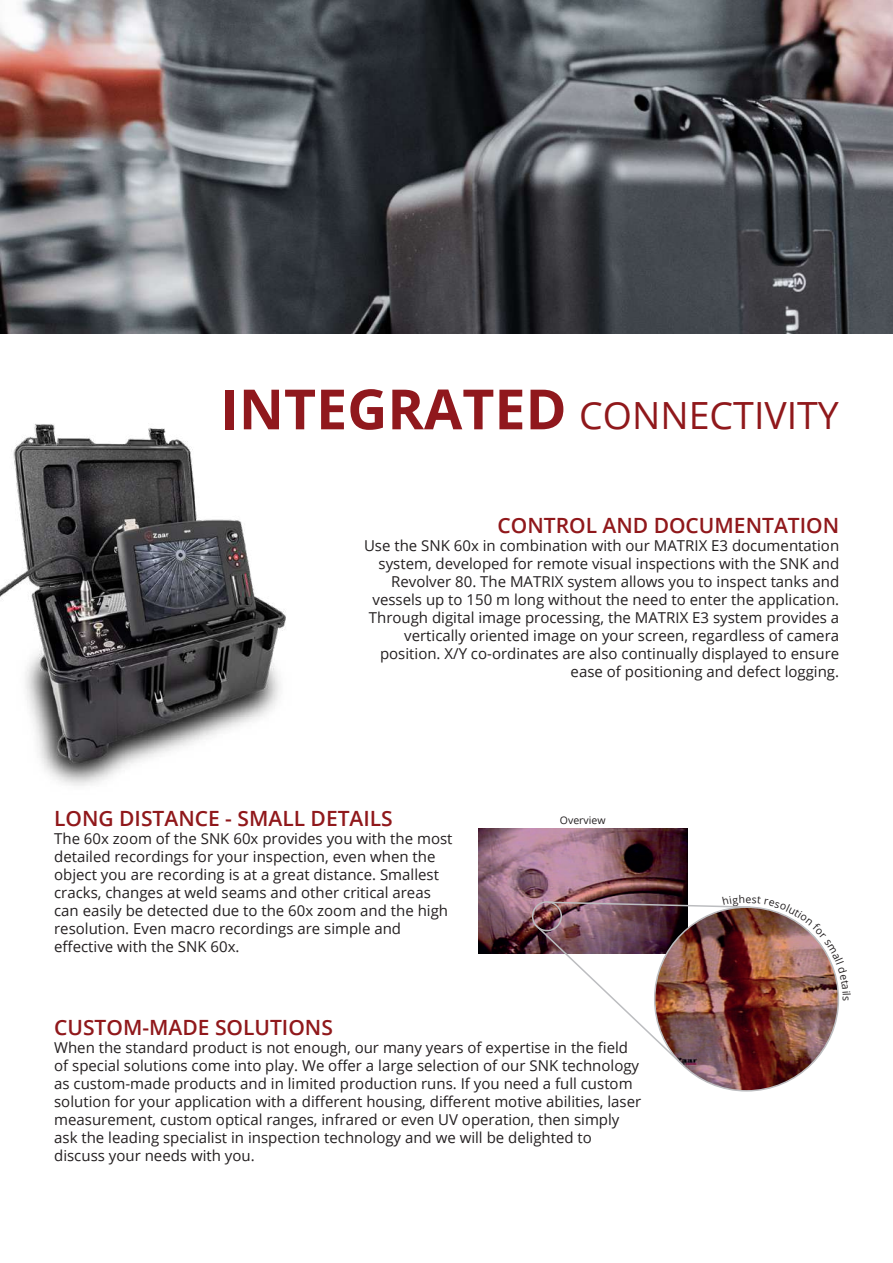
<style>
.page{position:relative;width:893px;height:1263px;background:#fff}
.page>*{position:absolute;margin:0;border:0;box-sizing:border-box;transform-origin:0 0}
.t1{font:37.5px "Open Sans";color:#90181b}
.t2{font:600 21px "Open Sans";color:#90181b}
.t3{font:15px/18px "Open Sans";color:#231f20}
.t4{font:10.5px "Open Sans";color:#231f20}
.s1{font-weight:700;font-size:55.5px;color:#90181d}
</style>
<div class="page">
<img style="left:0;top:0;width:893px;height:333px">
<img style="left:478px;top:828px;width:209px;height:125px">
<img style="left:655px;top:907px;width:183px;height:184px;border-radius:92px">
<div style="left:532px;top:901px;width:30px;height:30px;border:2px solid #bcbdc0;border-radius:50%"></div>
<img style="left:0;top:424px;width:286px;height:362px">
<img style="left:533px;top:895px;width:306px;height:172px">
<h1 class="t1" style="left:220px;top:390px;width:620px"><span class="s1">INTEGRATED</span> CONNECTIVITY</h1>
<h2 class="t2" style="left:498px;top:511px;width:343px">CONTROL AND DOCUMENTATION</h2>
<p class="t3" style="left:364px;top:536px;width:477px;text-align:right">Use the SNK 60x in combination with our MATRIX E3 documentation system, developed for remote visual inspections with the SNK and Revolver 80. The MATRIX system allows you to inspect tanks and vessels up to 150 m long without the need to enter the application.<br>Through digital image processing, the MATRIX E3 system provides a vertically oriented image on your screen, regardless of camera position. X/Y co-ordinates are also continually displayed to ensure ease of positioning and defect logging.</p>
<h2 class="t2" style="left:54px;top:804px;width:340px">LONG DISTANCE - SMALL DETAILS</h2>
<p class="t4" style="left:560px;top:813px;width:47px">Overview</p>
<p class="t3" style="left:54px;top:829px;width:400px">The 60x zoom of the SNK 60x provides you with the most detailed recordings for your inspection, even when the object you are recording is at a great distance. Smallest cracks, changes at weld seams and other critical areas can easily be detected due to the 60x zoom and the high resolution. Even macro recordings are simple and effective with the SNK 60x.</p>
<h2 class="t2" style="left:54px;top:1013px;width:280px">CUSTOM-MADE SOLUTIONS</h2>
<p class="t3" style="left:54px;top:1038px;width:589px">When the standard product is not enough, our many years of expertise in the field of special solutions come into play. We offer a large selection of our SNK technology as custom-made products and in limited production runs. If you need a full custom solution for your application with a different housing, different motive abilities, laser measurement, custom optical ranges, infrared or even UV operation, then simply ask the leading specialist in inspection technology and we will be delighted to discuss your needs with you.</p>
</div>
